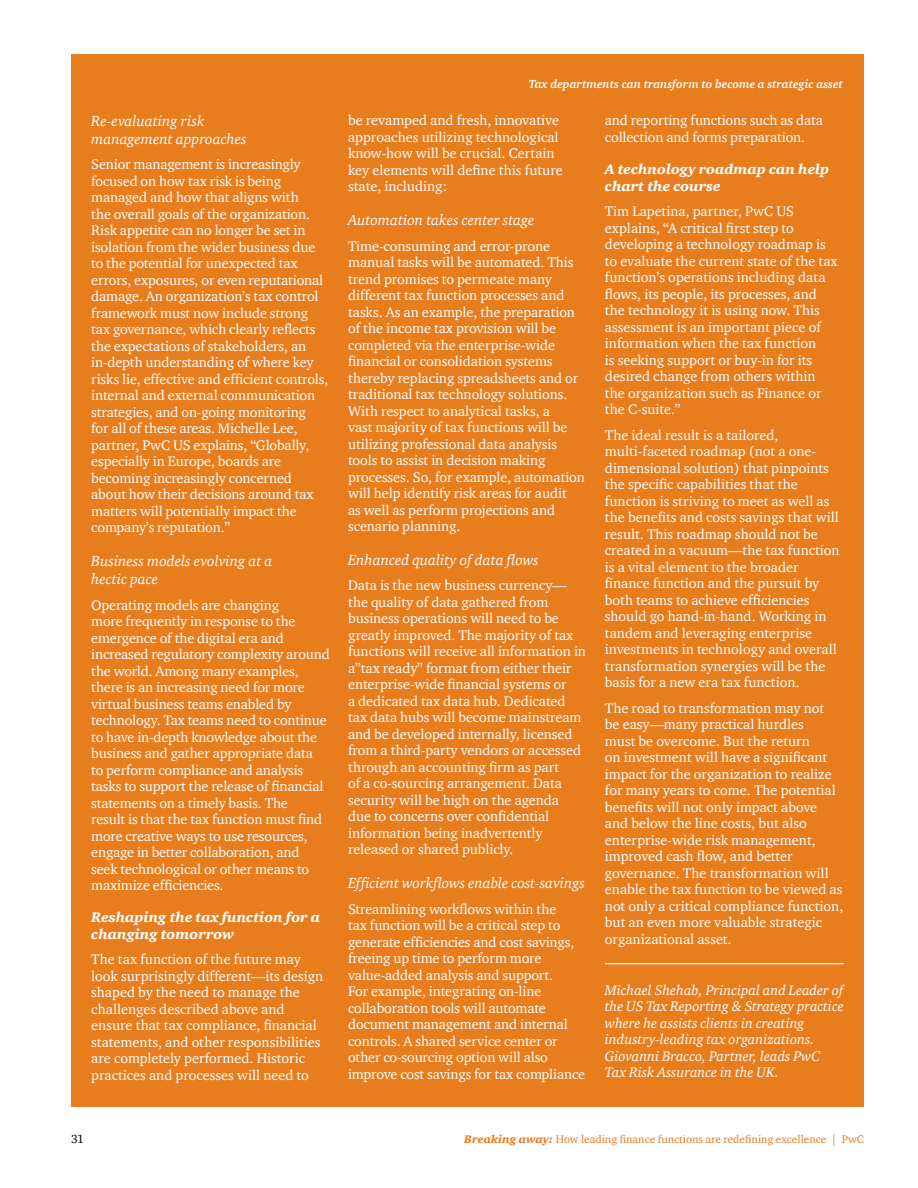
<style>
.page{position:relative;width:918px;height:1188px;background:#fff}
.page>*{position:absolute;margin:0;border:0;box-sizing:border-box;transform-origin:0 0}
.t1{font:italic 15px/18px "ITC Charter Com";color:#fff}
.t2{font:14.25px/16.5px "ITC Charter Com";letter-spacing:-.005em;color:#fff}
.t3{font:italic 14.25px/16.5px "ITC Charter Com";color:#fff}
.t4{font:italic 900 14.25px/16.5px "ITC Charter Com";color:#fff}
.t5{font:italic 700 12px "ITC Charter Com";color:#fff}
.t6{font:12px "ITC Charter Com";color:#000}
.t7{font:11.25px "ITC Charter Com";color:#e87d1e}
.s1{font-weight:900;font-style:italic}
</style>
<div class="page">
<div style="left:71px;top:54px;width:793px;height:1053px;background:#e87d1e"></div>
<hr style="left:605px;top:963px;width:239px;height:1px;background:#fff">
<p class="t1" style="left:91px;top:112px;width:157px">Re-evaluating risk management approaches</p>
<p class="t2" style="left:91px;top:156px;width:239px">Senior management is increasingly focused on how tax risk is being managed and how that aligns with<br>the overall goals of the organization.<br>Risk appetite can no longer be set in isolation from the wider business due to the potential for unexpected tax errors, exposures, or even reputational damage. An organization’s tax control framework must now include strong tax governance, which clearly reflects the expectations of stakeholders, an in-depth understanding of where key risks lie, effective and efficient controls, internal and external communication strategies, and on-going monitoring<br>for all of these areas. Michelle Lee, partner, PwC US explains, “Globally, especially in Europe, boards are becoming increasingly concerned about how their decisions around tax matters will potentially impact the company’s reputation.”</p>
<p class="t1" style="left:91px;top:552px;width:183px">Business models evolving at a hectic pace</p>
<p class="t2" style="left:91px;top:596px;width:240px">Operating models are changing<br>more frequently in response to the emergence of the digital era and increased regulatory complexity around the world. Among many examples, there is an increasing need for more virtual business teams enabled by technology. Tax teams need to continue to have in-depth knowledge about the business and gather appropriate data<br>to perform compliance and analysis tasks to support the release of financial statements on a timely basis. The<br>result is that the tax function must find more creative ways to use resources, engage in better collaboration, and<br>seek technological or other means to maximize efficiencies.</p>
<p class="t4" style="left:91px;top:909px;width:230px">Reshaping the tax function for a changing tomorrow</p>
<p class="t2" style="left:91px;top:951px;width:234px">The tax function of the future may look surprisingly different—its design shaped by the need to manage the challenges described above and ensure that tax compliance, financial statements, and other responsibilities are completely performed. Historic practices and processes will need to</p>
<p class="t5" style="left:529px;top:76px;width:316px">Tax departments can transform to become a strategic asset</p>
<p class="t2" style="left:348px;top:112px;width:216px">be revamped and fresh, innovative approaches utilizing technological know-how will be crucial. Certain key elements will define this future state, including:</p>
<p class="t1" style="left:348px;top:211px;width:188px">Automation takes center stage</p>
<p class="t2" style="left:348px;top:237px;width:238px">Time-consuming and error-prone manual tasks will be automated. This trend promises to permeate many different tax function processes and tasks. As an example, the preparation of the income tax provision will be completed via the enterprise-wide financial or consolidation systems thereby replacing spreadsheets and or traditional tax technology solutions.<br>With respect to analytical tasks, a<br>vast majority of tax functions will be utilizing professional data analysis tools to assist in decision making processes. So, for example, automation will help identify risk areas for audit<br>as well as perform projections and scenario planning.</p>
<p class="t1" style="left:348px;top:551px;width:192px">Enhanced quality of data flows</p>
<p class="t2" style="left:348px;top:577px;width:239px">Data is the new business currency— the quality of data gathered from business operations will need to be greatly improved. The majority of tax functions will receive all information in a”tax ready” format from either their enterprise-wide financial systems or<br>a dedicated tax data hub. Dedicated tax data hubs will become mainstream and be developed internally, licensed from a third-party vendors or accessed through an accounting firm as part<br>of a co-sourcing arrangement. Data security will be high on the agenda<br>due to concerns over confidential information being inadvertently released or shared publicly.</p>
<p class="t1" style="left:348px;top:874px;width:238px">Efficient workflows enable cost-savings</p>
<p class="t2" style="left:348px;top:900px;width:239px">Streamlining workflows within the<br>tax function will be a critical step to generate efficiencies and cost savings, freeing up time to perform more value-added analysis and support.<br>For example, integrating on-line collaboration tools will automate document management and internal controls. A shared service center or other co-sourcing option will also improve cost savings for tax compliance</p>
<p class="t2" style="left:605px;top:112px;width:220px">and reporting functions such as data collection and forms preparation.</p>
<p class="t4" style="left:605px;top:161px;width:226px">A technology roadmap can help chart the course</p>
<p class="t2" style="left:605px;top:203px;width:234px">Tim Lapetina, partner, PwC US explains, “A critical first step to developing a technology roadmap is to evaluate the current state of the tax function’s operations including data flows, its people, its processes, and the technology it is using now. This assessment is an important piece of information when the tax function<br>is seeking support or buy-in for its desired change from others within the organization such as Finance or the C-suite.”</p>
<p class="t2" style="left:605px;top:426px;width:236px">The ideal result is a tailored, multi-faceted roadmap (not a one&shy;dimensional solution) that pinpoints the specific capabilities that the function is striving to meet as well as the benefits and costs savings that will result. This roadmap should not be created in a vacuum—the tax function is a vital element to the broader finance function and the pursuit by both teams to achieve efficiencies should go hand-in-hand. Working in tandem and leveraging enterprise investments in technology and overall transformation synergies will be the basis for a new era tax function.</p>
<p class="t2" style="left:605px;top:699px;width:240px">The road to transformation may not<br>be easy—many practical hurdles<br>must be overcome. But the return<br>on investment will have a significant impact for the organization to realize for many years to come. The potential benefits will not only impact above and below the line costs, but also enterprise-wide risk management, improved cash flow, and better governance. The transformation will enable the tax function to be viewed as not only a critical compliance function, but an even more valuable strategic organizational asset.</p>
<p class="t3" style="left:605px;top:981px;width:240px">Michael Shehab, Principal and Leader of the US Tax Reporting &amp; Strategy practice where he assists clients in creating industry-leading tax organizations.<br>Giovanni Bracco, Partner, leads PwC Tax Risk Assurance in the UK.</p>
<p class="t6" style="left:71px;top:1131px;width:14px">31</p>
<p class="t7" style="left:464px;top:1132px;width:401px"><span class="s1">Breaking away:</span> How leading finance functions are redefining excellence | PwC</p>
</div>
